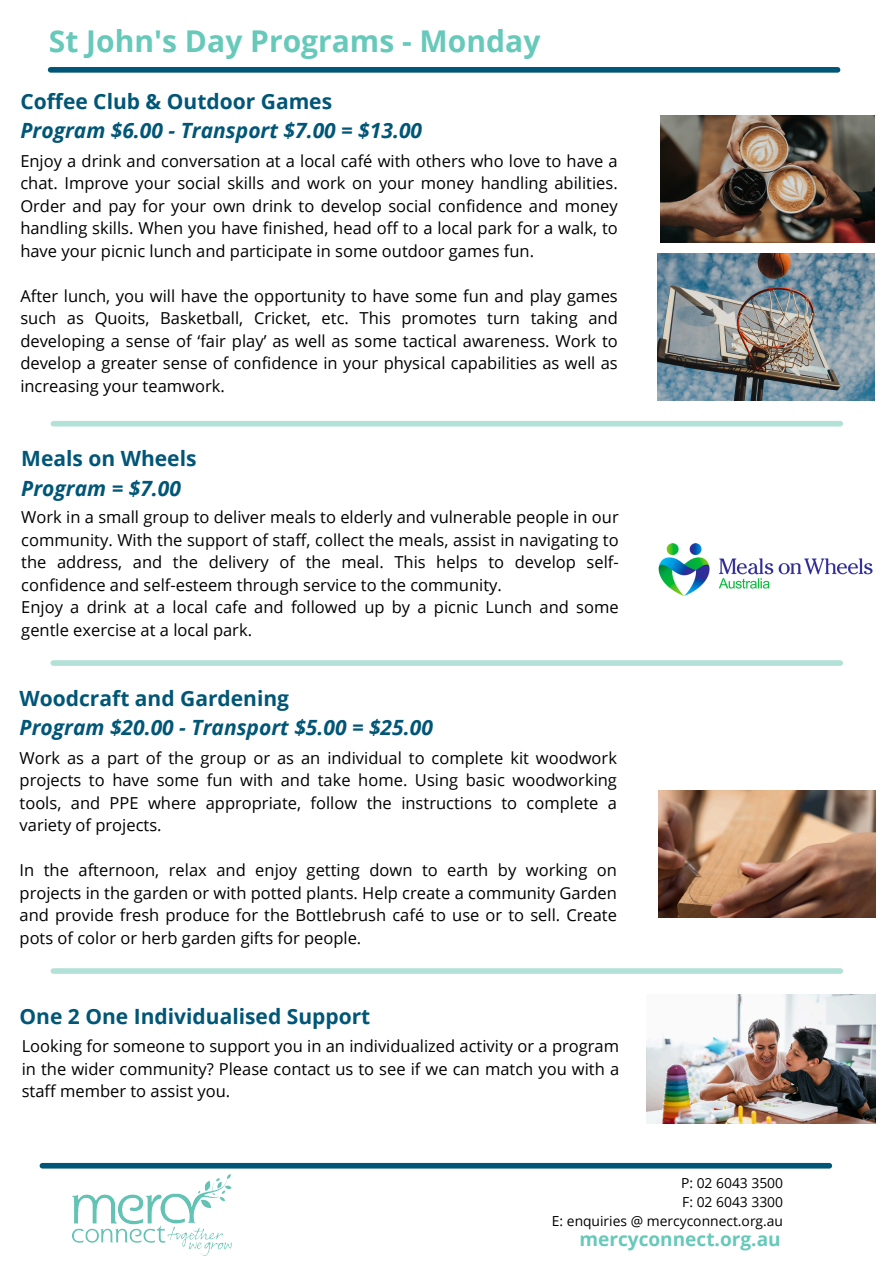
<style>
.page{position:relative;width:894px;height:1264px;background:#fff}
.page>*{position:absolute;margin:0;border:0;box-sizing:border-box;transform-origin:0 0}
.t1{font:700 30px "Open Sans";color:#66c9ba}
.t2{font:italic 700 21px/29.2px "Open Sans";color:#005677}
.t3{font:700 21px/29.2px "Open Sans";color:#005677}
.t4{font:700 19.05px "Open Sans";color:#66c9ba}
.t5{font:16.5px/22.5px "Open Sans";color:#000;text-align:justify}
.t6{font:13.8px "Open Sans";color:#000}
.s1{font-style:normal}
.s2{font-style:italic}
</style>
<div class="page">
<div style="left:51px;top:67px;width:786px;height:6px;background:#005677"></div>
<div style="left:42px;top:1162px;width:787px;height:6px;background:#005677"></div>
<img style="left:72px;top:1174px;width:160px;height:81px">
<div style="left:53px;top:421px;width:787px;height:5px;background:#b2e1d8"></div>
<img style="left:658px;top:543px;width:215px;height:53px">
<div style="left:53px;top:660px;width:787px;height:6px;background:#b2e1d8"></div>
<img style="left:658px;top:790px;width:217px;height:127px">
<img style="left:657px;top:253px;width:217px;height:147px">
<img style="left:660px;top:115px;width:214px;height:128px">
<img style="left:646px;top:994px;width:229px;height:129px">
<div style="left:53px;top:968px;width:787px;height:5px;background:#b2e1d8"></div>
<p class="t1" style="left:49px;top:20px;width:493px">St John's Day Programs - Monday</p>
<p class="t2" style="left:20px;top:86px;width:403px"><span class="s1">Coffee Club &amp; Outdoor Games<br></span>Program $6.00 - Transport $7.00 = $13.00</p>
<h2 class="t5" style="left:20px;top:149px;width:598px">Enjoy a drink and conversation at a local café with others who love to have a chat. Improve your social skills and work on your money handling abilities.<br>Order and pay for your own drink to develop social confidence and money handling skills. When you have finished, head off to a local park for a walk, to have your picnic lunch and participate in some outdoor games fun.</h2>
<h3 class="t5" style="left:20px;top:284px;width:598px">After lunch, you will have the opportunity to have some fun and play games such as Quoits, Basketball, Cricket, etc. This promotes turn taking and developing a sense of ‘fair play’ as well as some tactical awareness. Work to develop a greater sense of confidence in your physical capabilities as well as increasing your teamwork.</h3>
<h2 class="t3" style="left:21px;top:443px;width:177px">Meals on Wheels<br><span class="s2">Program = $7.00</span></h2>
<h3 class="t5" style="left:21px;top:505px;width:598px;text-align:left">Work in a small group to deliver meals to elderly and vulnerable people in our community. With the support of staff, collect the meals, assist in navigating to the address, and the delivery of the meal. This helps to develop self&shy;confidence and self-esteem through service to the community.<br>Enjoy a drink at a local cafe and followed up by a picnic Lunch and some gentle exercise at a local park.</h3>
<h2 class="t2" style="left:20px;top:682px;width:415px"><span class="s1">Woodcraft and Gardening<br></span>Program $20.00 - Transport $5.00 = $25.00</h2>
<h3 class="t5" style="left:20px;top:746px;width:598px">Work as a part of the group or as an individual to complete kit woodwork projects to have some fun with and take home. Using basic woodworking tools, and PPE where appropriate, follow the instructions to complete a variety of projects.</h3>
<h3 class="t5" style="left:20px;top:858px;width:598px">In the afternoon, relax and enjoy getting down to earth by working on projects in the garden or with potted plants. Help create a community Garden and provide fresh produce for the Bottlebrush café to use or to sell. Create pots of color or herb garden gifts for people.</h3>
<h2 class="t3" style="left:20px;top:1000px;width:352px">One 2 One Individualised Support</h2>
<p class="t5" style="left:22px;top:1034px;width:598px">Looking for someone to support you in an individualized activity or a program in the wider community? Please contact us to see if we can match you with a staff member to assist you.</p>
<h2 class="t6" style="left:681px;top:1173px;width:103px">P: 02 6043 3500</h2>
<p class="t6" style="left:682px;top:1192px;width:102px">F: 02 6043 3300</p>
<h3 class="t6" style="left:551px;top:1211px;width:233px">E: enquiries @ mercyconnect.org.au</h3>
<h3 class="t4" style="left:579px;top:1225px;width:203px">mercyconnect.org.au</h3>
</div>
